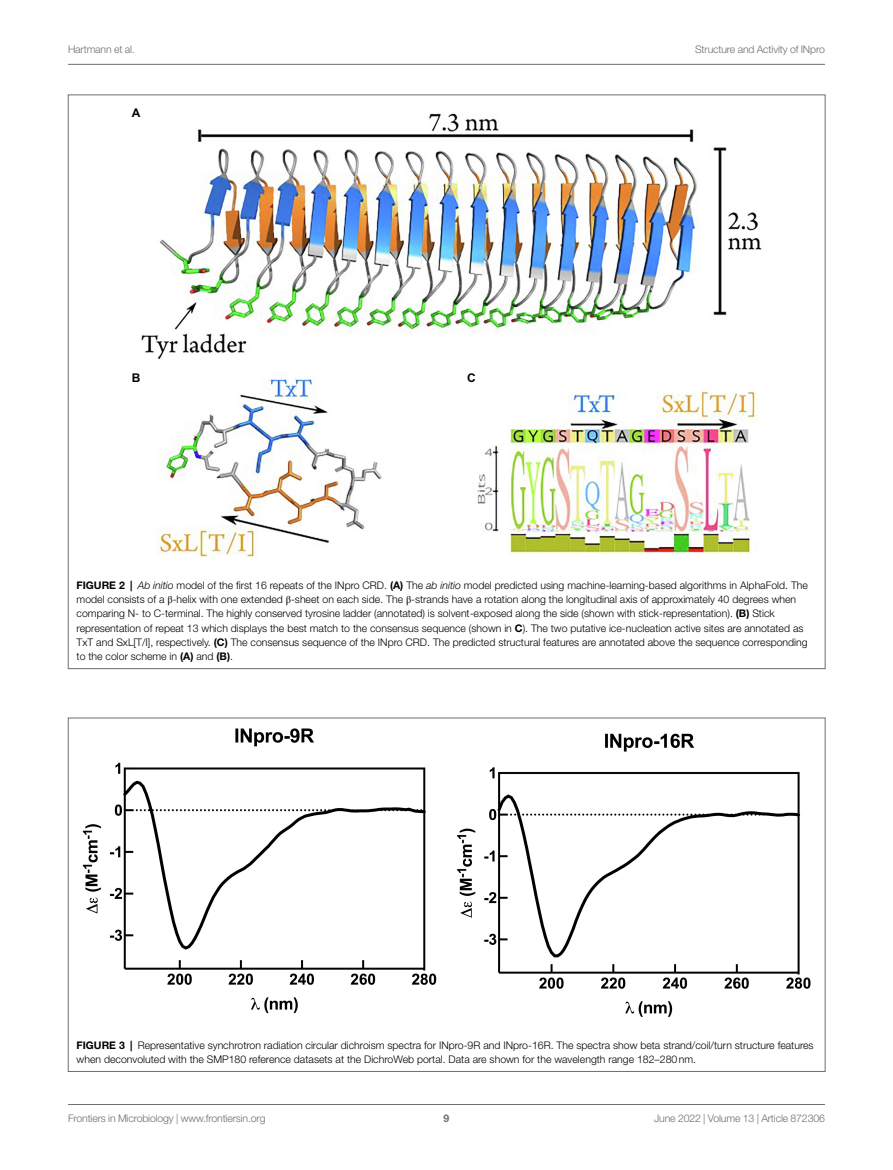
<style>
.page{position:relative;width:893px;height:1170px;background:#fff}
.page>*{position:absolute;margin:0;border:0;box-sizing:border-box;transform-origin:0 0}
.t1{font:700 12px "Arial";color:#030303}
.FIG_LEG{font:300 10.5px/14.2px "Helvetica Neue LT Std";color:#000}
.t2{font:300 10.5px "Helvetica Neue LT Std";letter-spacing:-.015em;color:#6d6e71}
.t3{font:700 10.5px "Helvetica Neue LT Std";color:#6d6e71}
.s1{font-weight:700}
.s2{font-style:italic}
.s3{font-family:"STIX General";font-weight:400}
</style>
<div class="page">
<hr style="left:68px;top:64px;width:757px;height:1px;background:#6d6e71">
<hr style="left:68px;top:1104px;width:757px;height:1px;background:#6d6e71">
<img style="left:141px;top:113px;width:621px;height:445px">
<img style="left:82px;top:728px;width:729px;height:289px">
<p class="t2" style="left:68px;top:42px;width:68px">Hartmann et al.</p>
<p class="t2" style="left:695px;top:42px;width:131px">Structure and Activity of INpro</p>
<p class="t1" style="left:132px;top:104px;width:10px">A</p>
<p class="t1" style="left:132px;top:370px;width:10px">B</p>
<p class="t1" style="left:467px;top:370px;width:10px">C</p>
<p class="FIG_LEG" style="left:77px;top:577px;width:733px"><span class="s1">FIGURE 2 |</span> <span class="s2">Ab initio</span> model of the first 16 repeats of the INpro CRD. <span class="s1">(A)</span> The <span class="s2">ab initio</span> model predicted using machine-learning-based algorithms in AlphaFold. The model consists of a <span class="s3">β</span>-helix with one extended <span class="s3">β</span>-sheet on each side. The <span class="s3">β</span>-strands have a rotation along the longitudinal axis of approximately 40 degrees when comparing N- to C-terminal. The highly conserved tyrosine ladder (annotated) is solvent-exposed along the side (shown with stick-representation). <span class="s1">(B)</span> Stick representation of repeat 13 which displays the best match to the consensus sequence (shown in <span class="s1">C</span>). The two putative ice-nucleation active sites are annotated as TxT and SxL[T/I], respectively. <span class="s1">(C)</span> The consensus sequence of the INpro CRD. The predicted structural features are annotated above the sequence corresponding to the color scheme in <span class="s1">(A)</span> and <span class="s1">(B)</span>.</p>
<p class="FIG_LEG" style="left:77px;top:1037px;width:738px"><span class="s1">FIGURE 3 |</span> Representative synchrotron radiation circular dichroism spectra for INpro-9R and INpro-16R. The spectra show beta strand/coil/turn structure features when deconvoluted with the SMP180 reference datasets at the DichroWeb portal. Data are shown for the wavelength range 182–280nm.</p>
<p class="t2" style="left:68px;top:1111px;width:199px">Frontiers in Microbiology | www.frontiersin.org</p>
<p class="t3" style="left:444px;top:1111px;width:7px">9</p>
<p class="t2" style="left:654px;top:1111px;width:172px">June 2022 | Volume 13 | Article 872306</p>
</div>
